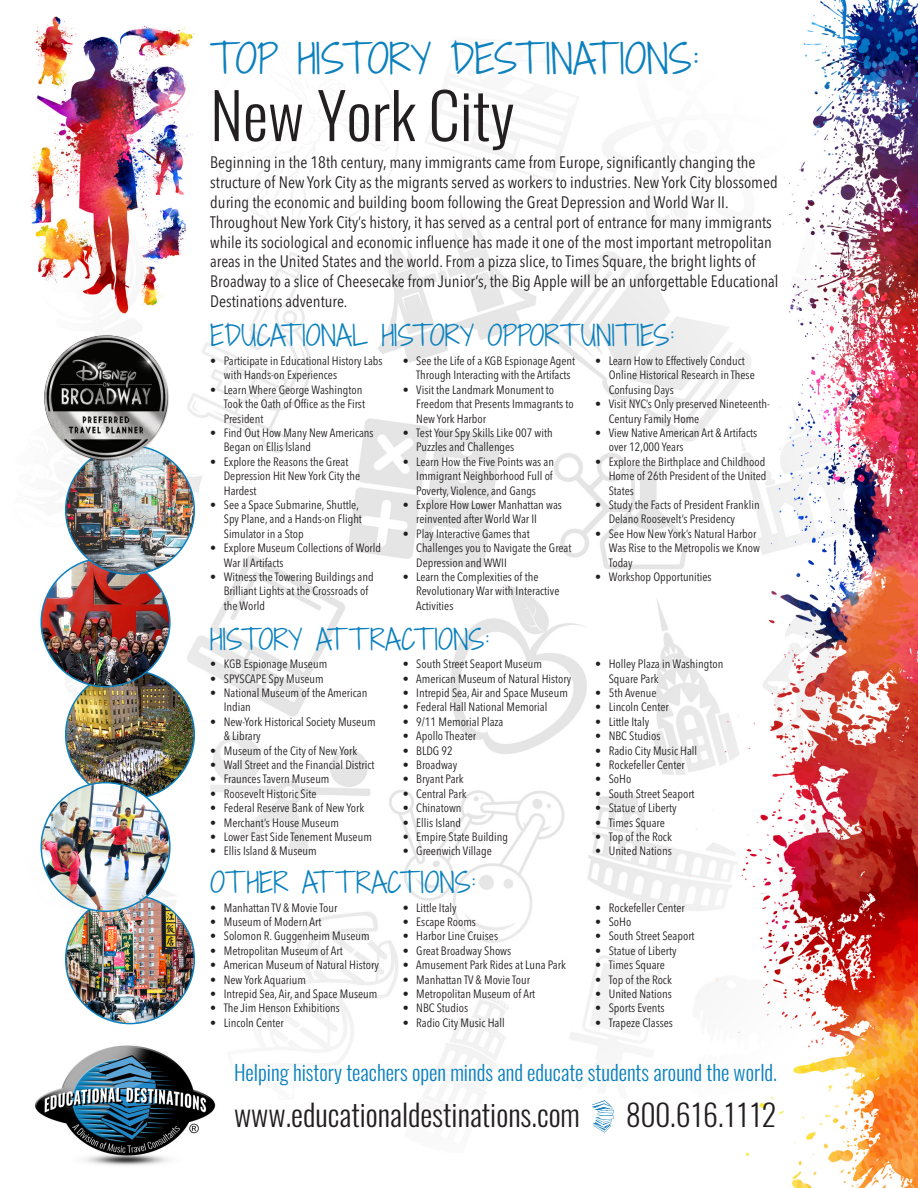
<style>
.page{position:relative;width:918px;height:1188px;background:#fff}
.page>*{position:absolute;margin:0;border:0;box-sizing:border-box;transform-origin:0 0}
.Head_1{font:300 63px "Oswald";color:#231f20}
.Head_1-2{font:300 39px "Shadows Into";color:#0c81be}
.t1{font:300 30px "Oswald";color:#231f20}
.Head_1-3{font:300 27px "Shadows Into";color:#0c81be}
.Head_1-4{font:300 21px "Oswald";color:#0c81be}
.Body_Copy{font:condensed 16.5px/19.8px "Avenir Next LT Pro";color:#231f20}
.t2{font:condensed 12px/14.4px "Avenir Next LT Pro";color:#231f20}
</style>
<div class="page">
<img style="left:30px;top:0;width:888px;height:1188px">
<svg style="left:592px;top:1100px;width:22px;height:33px"></svg>
<img style="left:66px;top:895px;width:128px;height:129px;border-radius:64px">
<img style="left:66px;top:670px;width:128px;height:129px;border-radius:64px">
<img style="left:41px;top:783px;width:129px;height:128px;border-radius:64px">
<img style="left:41px;top:558px;width:129px;height:129px;border-radius:64px">
<img style="left:66px;top:446px;width:128px;height:128px;border-radius:64px">
<img style="left:41px;top:333px;width:130px;height:129px">
<p class="Head_1-2" style="left:210px;top:30px;width:491px">TOP HISTORY DESTINATIONS:</p>
<p class="Head_1" style="left:210px;top:74px;width:306px">New York City</p>
<p class="Body_Copy" style="left:210px;top:153px;width:570px">Beginning in the 18th century, many immigrants came from Europe, significantly changing the structure of New York City as the migrants served as workers to industries. New York City blossomed during the economic and building boom following the Great Depression and World War II.<br>Throughout New York City’s history, it has served as a central port of entrance for many immigrants while its sociological and economic influence has made it one of the most important metropolitan areas in the United States and the world. From a pizza slice, to Times Square, the bright lights of Broadway to a slice of Cheesecake from Junior’s, the Big Apple will be an unforgettable Educational Destinations adventure.</p>
<p class="Head_1-3" style="left:210px;top:316px;width:466px">EDUCATIONAL HISTORY OPPORT UNITIES:</p>
<p class="t2" style="left:224px;top:354px;width:160px;text-indent:-14px">• Participate in Educational History Labs with Hands-on Experiences</p>
<p class="t2" style="left:224px;top:382px;width:143px;text-indent:-14px">• Learn Where George Washington<br>Took the Oath of Office as the First<br>President</p>
<p class="t2" style="left:224px;top:426px;width:151px;text-indent:-14px">• Find Out How Many New Americans<br>Began on Ellis Island</p>
<p class="t2" style="left:224px;top:454px;width:138px;text-indent:-14px">• Explore the Reasons the Great<br>Depression Hit New York City the<br>Hardest</p>
<p class="t2" style="left:224px;top:498px;width:140px;text-indent:-14px">• See a Space Submarine, Shuttle,<br>Spy Plane, and a Hands-on Flight<br>Simulator in a Stop</p>
<p class="t2" style="left:224px;top:541px;width:159px;text-indent:-14px">• Explore Museum Collections of World<br>War II Artifacts</p>
<p class="t2" style="left:224px;top:570px;width:151px;text-indent:-14px">• Witness the Towering Buildings and<br>Brilliant Lights at the Crossroads of the World</p>
<p class="t2" style="left:416px;top:354px;width:160px;text-indent:-14px">• See the Life of a KGB Espionage Agent<br>Through Interacting with the Artifacts</p>
<p class="t2" style="left:416px;top:382px;width:159px;text-indent:-14px">• Visit the Landmark Monument to<br>Freedom that Presents Immagrants to<br>New York Harbor</p>
<p class="t2" style="left:416px;top:426px;width:138px;text-indent:-14px">• Test Your Spy Skills Like 007 with<br>Puzzles and Challenges</p>
<p class="t2" style="left:416px;top:454px;width:139px;text-align:justify;text-indent:-14px">• Learn How the Five Points was an Immigrant Neighborhood Full of Poverty, Violence, and Gangs</p>
<p class="t2" style="left:416px;top:498px;width:147px;text-indent:-14px">• Explore How Lower Manhattan was reinvented after World War II</p>
<p class="t2" style="left:416px;top:526px;width:157px;text-indent:-14px">• Play Interactive Games that<br>Challenges you to Navigate the Great<br>Depression and WWII</p>
<p class="t2" style="left:416px;top:570px;width:145px;text-indent:-14px">• Learn the Complexities of the<br>Revolutionary War with Interactive<br>Activities</p>
<p class="Head_1-3" style="left:210px;top:620px;width:281px">HISTORY AT T RACTIONS:</p>
<p class="t2" style="left:210px;top:657px;width:118px">• KGB Espionage Museum</p>
<p class="t2" style="left:210px;top:671px;width:115px">• SPYSCAPE Spy Museum</p>
<p class="t2" style="left:224px;top:686px;width:145px;text-indent:-14px">• National Museum of the American<br>Indian</p>
<p class="t2" style="left:224px;top:714px;width:153px;text-indent:-14px">• New-York Historical Society Museum &amp; Library</p>
<p class="t2" style="left:210px;top:743px;width:148px">• Museum of the City of New York</p>
<p class="t2" style="left:210px;top:758px;width:166px">• Wall Street and the Financial District</p>
<p class="t2" style="left:210px;top:772px;width:121px">• Fraunces Tavern Museum</p>
<p class="t2" style="left:210px;top:786px;width:108px">• Roosevelt Historic Site</p>
<p class="t2" style="left:210px;top:801px;width:155px">• Federal Reserve Bank of New York</p>
<p class="t2" style="left:210px;top:815px;width:130px">• Merchant’s House Museum</p>
<p class="t2" style="left:210px;top:830px;width:163px">• Lower East Side Tenement Museum</p>
<p class="t2" style="left:210px;top:844px;width:108px">• Ellis Island &amp; Museum</p>
<p class="t2" style="left:403px;top:657px;width:141px">• South Street Seaport Museum</p>
<p class="t2" style="left:403px;top:671px;width:170px">• American Museum of Natural History</p>
<p class="t2" style="left:403px;top:686px;width:167px">• Intrepid Sea, Air and Space Museum</p>
<p class="t2" style="left:403px;top:700px;width:146px">• Federal Hall National Memorial</p>
<p class="t2" style="left:403px;top:714px;width:102px">• 9/11 Memorial Plaza</p>
<p class="t2" style="left:403px;top:729px;width:75px">• Apollo Theater</p>
<p class="t2" style="left:403px;top:743px;width:52px">• BLDG 92</p>
<p class="t2" style="left:403px;top:758px;width:56px">• Broadway</p>
<p class="t2" style="left:403px;top:772px;width:62px">• Bryant Park</p>
<p class="t2" style="left:403px;top:786px;width:65px">• Central Park</p>
<p class="t2" style="left:403px;top:801px;width:60px">• Chinatown</p>
<p class="t2" style="left:403px;top:815px;width:60px">• Ellis Island</p>
<p class="t2" style="left:403px;top:830px;width:107px">• Empire State Building</p>
<p class="t2" style="left:403px;top:844px;width:91px">• Greenwich Village</p>
<p class="Head_1-3" style="left:210px;top:863px;width:267px">OT HER AT T RACTIONS:</p>
<p class="t2" style="left:210px;top:900px;width:129px">• Manhattan TV &amp; Movie Tour</p>
<p class="t2" style="left:210px;top:915px;width:113px">• Museum of Modern Art</p>
<p class="t2" style="left:210px;top:929px;width:161px">• Solomon R. Guggenheim Museum</p>
<p class="t2" style="left:210px;top:943px;width:134px">• Metropolitan Museum of Art</p>
<p class="t2" style="left:210px;top:958px;width:170px">• American Museum of Natural History</p>
<p class="t2" style="left:210px;top:972px;width:97px">• New York Aquarium</p>
<p class="t2" style="left:210px;top:987px;width:169px">• Intrepid Sea, Air, and Space Museum</p>
<p class="t2" style="left:210px;top:1001px;width:131px">• The Jim Henson Exhibitions</p>
<p class="t2" style="left:210px;top:1015px;width:75px">• Lincoln Center</p>
<p class="t2" style="left:403px;top:900px;width:55px">• Little Italy</p>
<p class="t2" style="left:403px;top:915px;width:75px">• Escape Rooms</p>
<p class="t2" style="left:403px;top:929px;width:97px">• Harbor Line Cruises</p>
<p class="t2" style="left:403px;top:943px;width:110px">• Great Broadway Shows</p>
<p class="t2" style="left:403px;top:958px;width:165px">• Amusement Park Rides at Luna Park</p>
<p class="t2" style="left:403px;top:972px;width:129px">• Manhattan TV &amp; Movie Tour</p>
<p class="t2" style="left:403px;top:987px;width:134px">• Metropolitan Museum of Art</p>
<p class="t2" style="left:403px;top:1001px;width:67px">• NBC Studios</p>
<p class="t2" style="left:403px;top:1015px;width:104px">• Radio City Music Hall</p>
<p class="t2" style="left:609px;top:354px;width:148px;text-indent:-14px">• Learn How to Effectively Conduct<br>Online Historical Research in These<br>Confusing Days</p>
<p class="t2" style="left:609px;top:397px;width:162px;text-indent:-14px">• Visit NYC’s Only preserved Nineteenth-<br>Century Family Home</p>
<p class="t2" style="left:609px;top:426px;width:150px;text-indent:-14px">• View Native American Art &amp; Artifacts over 12,000 Years</p>
<p class="t2" style="left:609px;top:454px;width:159px;text-align:justify;text-indent:-14px">• Explore the Birthplace and Childhood Home of 26th President of the United States</p>
<p class="t2" style="left:609px;top:498px;width:152px;text-indent:-14px">• Study the Facts of President Franklin<br>Delano Roosevelt’s Presidency</p>
<p class="t2" style="left:609px;top:526px;width:153px;text-indent:-14px">• See How New York’s Natural Harbor<br>Was Rise to the Metropolis we Know<br>Today</p>
<p class="t2" style="left:595px;top:570px;width:118px">• Workshop Opportunities</p>
<p class="t2" style="left:609px;top:657px;width:116px;text-indent:-14px">• Holley Plaza in Washington<br>Square Park</p>
<p class="t2" style="left:595px;top:686px;width:63px">• 5th Avenue</p>
<p class="t2" style="left:595px;top:700px;width:75px">• Lincoln Center</p>
<p class="t2" style="left:595px;top:714px;width:55px">• Little Italy</p>
<p class="t2" style="left:595px;top:729px;width:67px">• NBC Studios</p>
<p class="t2" style="left:595px;top:743px;width:104px">• Radio City Music Hall</p>
<p class="t2" style="left:595px;top:758px;width:91px">• Rockefeller Center</p>
<p class="t2" style="left:595px;top:772px;width:38px">• SoHo</p>
<p class="t2" style="left:595px;top:786px;width:101px">• South Street Seaport</p>
<p class="t2" style="left:595px;top:801px;width:83px">• Statue of Liberty</p>
<p class="t2" style="left:595px;top:815px;width:71px">• Times Square</p>
<p class="t2" style="left:595px;top:830px;width:78px">• Top of the Rock</p>
<p class="t2" style="left:595px;top:844px;width:78px">• United Nations</p>
<p class="t2" style="left:595px;top:900px;width:91px">• Rockefeller Center</p>
<p class="t2" style="left:595px;top:915px;width:38px">• SoHo</p>
<p class="t2" style="left:595px;top:929px;width:101px">• South Street Seaport</p>
<p class="t2" style="left:595px;top:943px;width:83px">• Statue of Liberty</p>
<p class="t2" style="left:595px;top:958px;width:71px">• Times Square</p>
<p class="t2" style="left:595px;top:972px;width:78px">• Top of the Rock</p>
<p class="t2" style="left:595px;top:987px;width:78px">• United Nations</p>
<p class="t2" style="left:595px;top:1001px;width:71px">• Sports Events</p>
<p class="t2" style="left:595px;top:1015px;width:79px">• Trapeze Classes</p>
<p class="Head_1-4" style="left:234px;top:1059px;width:545px">Helping history teachers open minds and educate students around the world.</p>
<p class="t1" style="left:234px;top:1094px;width:347px">www.educationaldestinations.com</p>
<p class="t1" style="left:626px;top:1094px;width:152px">800.616.1112</p>
</div>
